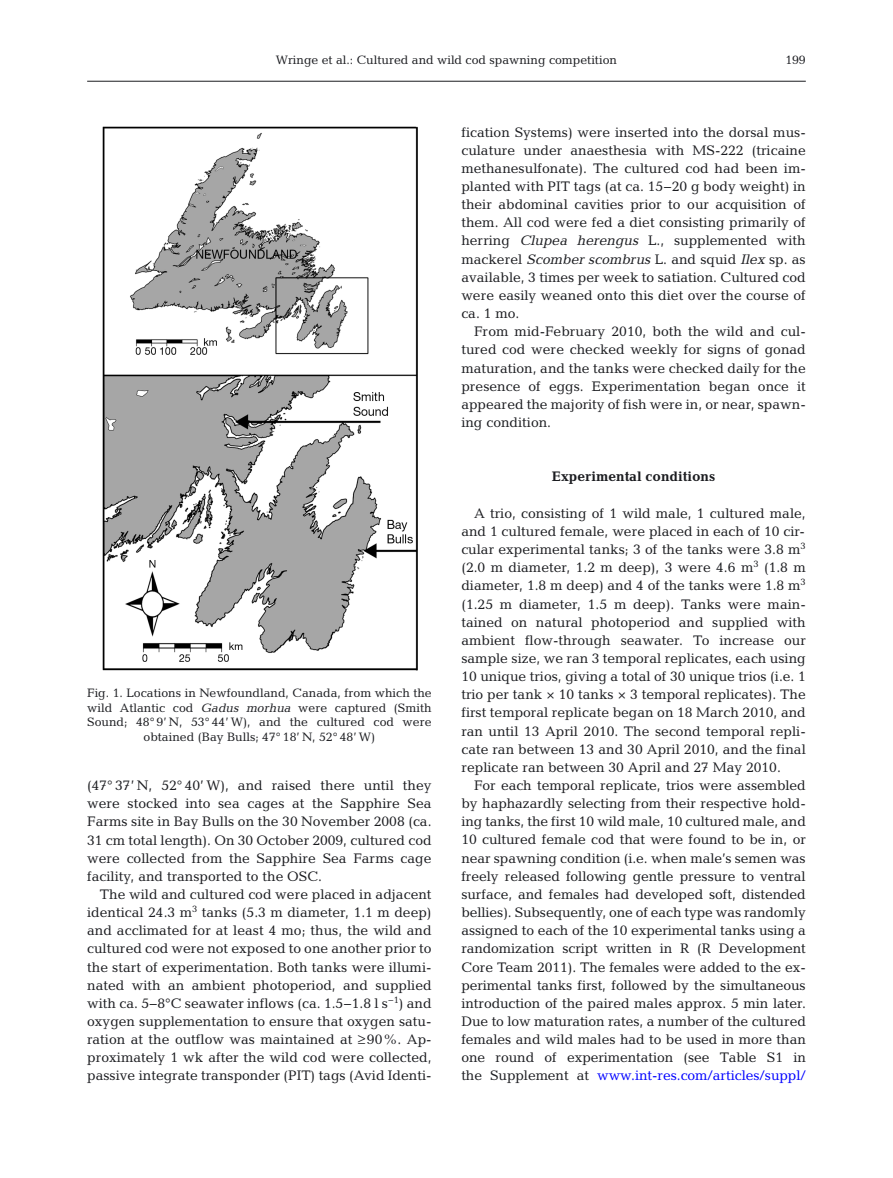
<style>
.page{position:relative;width:893px;height:1178px;background:#fff}
.page>*{position:absolute;margin:0;border:0;box-sizing:border-box;transform-origin:0 0}
.t1{font:13.95px/18.1px "Candida";color:#1b1c20;text-align:justify}
.t2{font:700 13.95px "Candida";color:#1b1c20}
.t3{font:12.3px/14.7px "Candida";color:#1b1c20;text-align:center}
.s1{font-family:"Oblique Straight Plain"}
.s2{color:#00f}
</style>
<div class="page">
<hr style="left:87px;top:81px;width:719px;height:1px;background:#1b1c20">
<img style="left:102px;top:126px;width:316px;height:545px">
<p class="t3" style="left:276px;top:53px;width:343px">Wringe et al.: Cultured and wild cod spawning competition</p>
<p class="t3" style="left:785px;top:53px;width:22px">199</p>
<p class="t3" style="left:87px;top:686px;width:346px">Fig. 1. Locations in Newfoundland, Canada, from which the wild Atlantic cod <span class="s1">Gadus morhua</span> were captured (Smith Sound; 48° 9’ N, 53° 44’ W), and the cultured cod were obtained (Bay Bulls; 47° 18’ N, 52° 48’ W)</p>
<p class="t1" style="left:87px;top:778px;width:346px">(47° 37’ N, 52° 40’ W), and raised there until they were stocked into sea cages at the Sapphire Sea Farms site in Bay Bulls on the 30 November 2008 (ca.<br>31 cm total length). On 30 October 2009, cultured cod were collected from the Sapphire Sea Farms cage facility, and transported to the OSC.</p>
<p class="t1" style="left:87px;top:886px;width:346px;text-indent:13px">The wild and cultured cod were placed in adjacent identical 24.3 m<sup>3</sup> tanks (5.3 m diameter, 1.1 m deep) and acclimated for at least 4 mo; thus, the wild and cultured cod were not exposed to one another prior to the start of experimentation. Both tanks were illumi&shy;nated with an ambient photoperiod, and supplied with ca. 5−8°C seawater inflows (ca. 1.5−1.8 l s<sup>−1</sup>) and oxygen supplementation to ensure that oxygen satu&shy;ration at the outflow was maintained at ≥90%. Ap - proximately 1 wk after the wild cod were collected, passive integrate transponder (PIT) tags (Avid Identi-</p>
<p class="t1" style="left:461px;top:124px;width:346px">fication Systems) were inserted into the dorsal mus&shy;culature under anaesthesia with MS-222 (tricaine methanesulfonate). The cultured cod had been im - planted with PIT tags (at ca. 15−20 g body weight) in their abdominal cavities prior to our acquisition of them. All cod were fed a diet consisting primarily of herring <span class="s1">Clupea herengus</span> L., supplemented with mackerel <span class="s1">Scomber scombrus</span> L. and squid <span class="s1">Ilex</span> sp. as available, 3 times per week to satiation. Cultured cod were easily weaned onto this diet over the course of ca. 1 mo.</p>
<p class="t1" style="left:461px;top:324px;width:346px;text-indent:13px">From mid-February 2010, both the wild and cul&shy;tured cod were checked weekly for signs of gonad maturation, and the tanks were checked daily for the presence of eggs. Experimentation began once it appeared the majority of fish were in, or near, spawn&shy;ing condition.</p>
<p class="t2" style="left:552px;top:472px;width:165px">Experimental conditions</p>
<p class="t1" style="left:461px;top:505px;width:346px;text-indent:13px">A trio, consisting of 1 wild male, 1 cultured male, and 1 cultured female, were placed in each of 10 cir&shy;cular experimental tanks; 3 of the tanks were 3.8 m<sup>3 </sup>(2.0 m diameter, 1.2 m deep), 3 were 4.6 m<sup>3</sup> (1.8 m diameter, 1.8 m deep) and 4 of the tanks were 1.8 m<sup>3 </sup>(1.25 m diameter, 1.5 m deep). Tanks were main&shy;tained on natural photoperiod and supplied with ambient flow-through seawater. To increase our sample size, we ran 3 temporal replicates, each using 10 unique trios, giving a total of 30 unique trios (i.e. 1 trio per tank × 10 tanks × 3 temporal replicates). The first temporal replicate began on 18 March 2010, and ran until 13 April 2010. The second temporal repli&shy;cate ran between 13 and 30 April 2010, and the final replicate ran between 30 April and 27 May 2010.</p>
<p class="t1" style="left:461px;top:778px;width:346px;text-indent:13px">For each temporal replicate, trios were assembled by haphazardly selecting from their respective hold&shy;ing tanks, the first 10 wild male, 10 cultured male, and 10 cultured female cod that were found to be in, or near spawning condition (i.e. when male’s semen was freely released following gentle pressure to ventral surface, and females had developed soft, distended bellies). Subsequently, one of each type was random ly as signed to each of the 10 experimental tanks using a randomization script written in R (R Development Core Team 2011). The females were added to the ex&shy;perimental tanks first, followed by the simultaneous introduction of the paired males approx. 5 min later.<br>Due to low maturation rates, a number of the cultured females and wild males had to be used in more than one round of experimentation (see Table S1 in the Supplement at <span class="s2">www.int-res.com/ articles/ suppl/</span></p>
</div>
